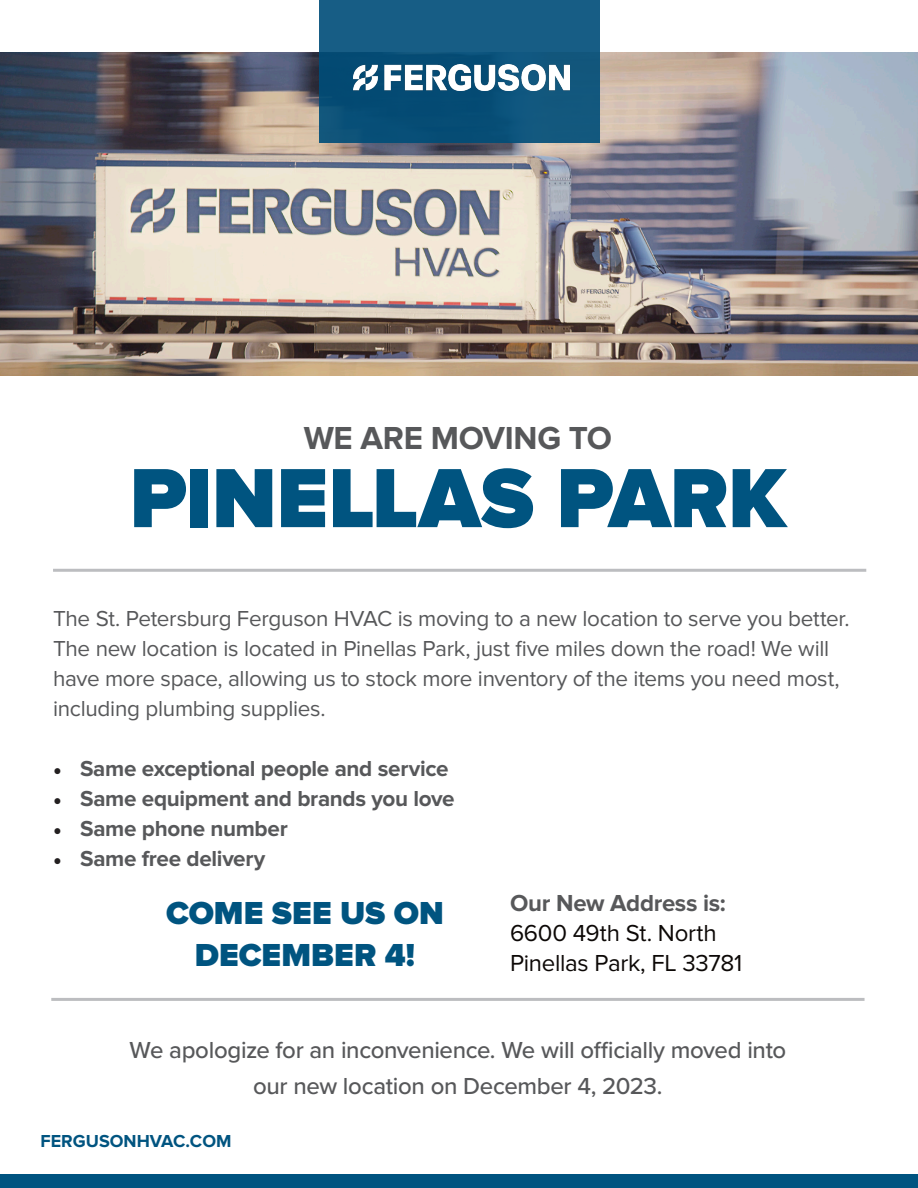
<style>
.page{position:relative;width:918px;height:1188px;background:#fff}
.page>*{position:absolute;margin:0;border:0;box-sizing:border-box;transform-origin:0 0}
.t1{font:900 87px "Proxima Nova";letter-spacing:-.01em;color:#005480}
.t2{font:900 33px "Proxima Nova";color:#005480}
.t3{font:700 33px "Proxima Nova";letter-spacing:-.01em;color:#57585a}
.t4{font:500 24px "Proxima Nova";letter-spacing:-.015em;color:#57585a}
.t5{font:24px "Proxima Nova";letter-spacing:-.015em;color:#0c0806}
.t6{font:700 24px "Proxima Nova";letter-spacing:-.015em;color:#57585a}
.t7{font:22.5px/30px "Proxima Nova";letter-spacing:-.015em;color:#57585a}
.t8{font:700 22.5px "Proxima Nova";letter-spacing:-.015em;color:#57585a}
.t9{font:700 18px "Proxima Nova";color:#005480}
.s1{font-family:"Minion Pro";font-weight:400;color:#231f20}
</style>
<div class="page">
<img style="left:0;top:52px;width:918px;height:324px">
<div style="left:319px;top:0;width:280px;height:143px;background:linear-gradient(to right,#0b527a,#155a81)"></div>
<div style="left:0;top:1174px;width:918px;height:14px;background:#005480"></div>
<img style="left:354px;top:65px;width:216px;height:26px">
<hr style="left:53px;top:569px;width:813px;height:3px;background:#bcbdc0">
<hr style="left:51px;top:998px;width:814px;height:3px;background:#bcbdc0">
<p class="t3" style="left:304px;top:419px;width:310px">WE ARE MOVING TO</p>
<p class="t1" style="left:129px;top:448px;width:658px">PINELLAS PARK</p>
<p class="t7" style="left:53px;top:604px;width:798px">The St. Petersburg Ferguson HVAC is moving to a new location to serve you better.<br>The new location is located in Pinellas Park, just five miles down the road! We will have more space, allowing us to stock more inventory of the items you need most, including plumbing supplies.</p>
<p class="t8" style="left:53px;top:755px;width:397px"><span class="s1">•</span> Same exceptional people and service</p>
<p class="t8" style="left:53px;top:785px;width:403px"><span class="s1">•</span> Same equipment and brands you love</p>
<p class="t8" style="left:53px;top:815px;width:236px"><span class="s1">•</span> Same phone number</p>
<p class="t8" style="left:53px;top:845px;width:214px"><span class="s1">•</span> Same free delivery</p>
<p class="t2" style="left:166px;top:894px;width:279px">COME SEE US ON</p>
<p class="t2" style="left:195px;top:936px;width:222px">DECEMBER 4!</p>
<p class="t6" style="left:510px;top:889px;width:217px">Our New Address is:</p>
<p class="t5" style="left:510px;top:920px;width:208px">6600 49th St. North</p>
<p class="t5" style="left:510px;top:950px;width:234px">Pinellas Park, FL 33781</p>
<p class="t4" style="left:130px;top:1032px;width:658px">We apologize for an inconvenience. We will officially moved into</p>
<p class="t4" style="left:253px;top:1068px;width:411px">our new location on December 4, 2023.</p>
<p class="t9" style="left:40px;top:1131px;width:193px">FERGUSONHVAC.COM</p>
</div>
